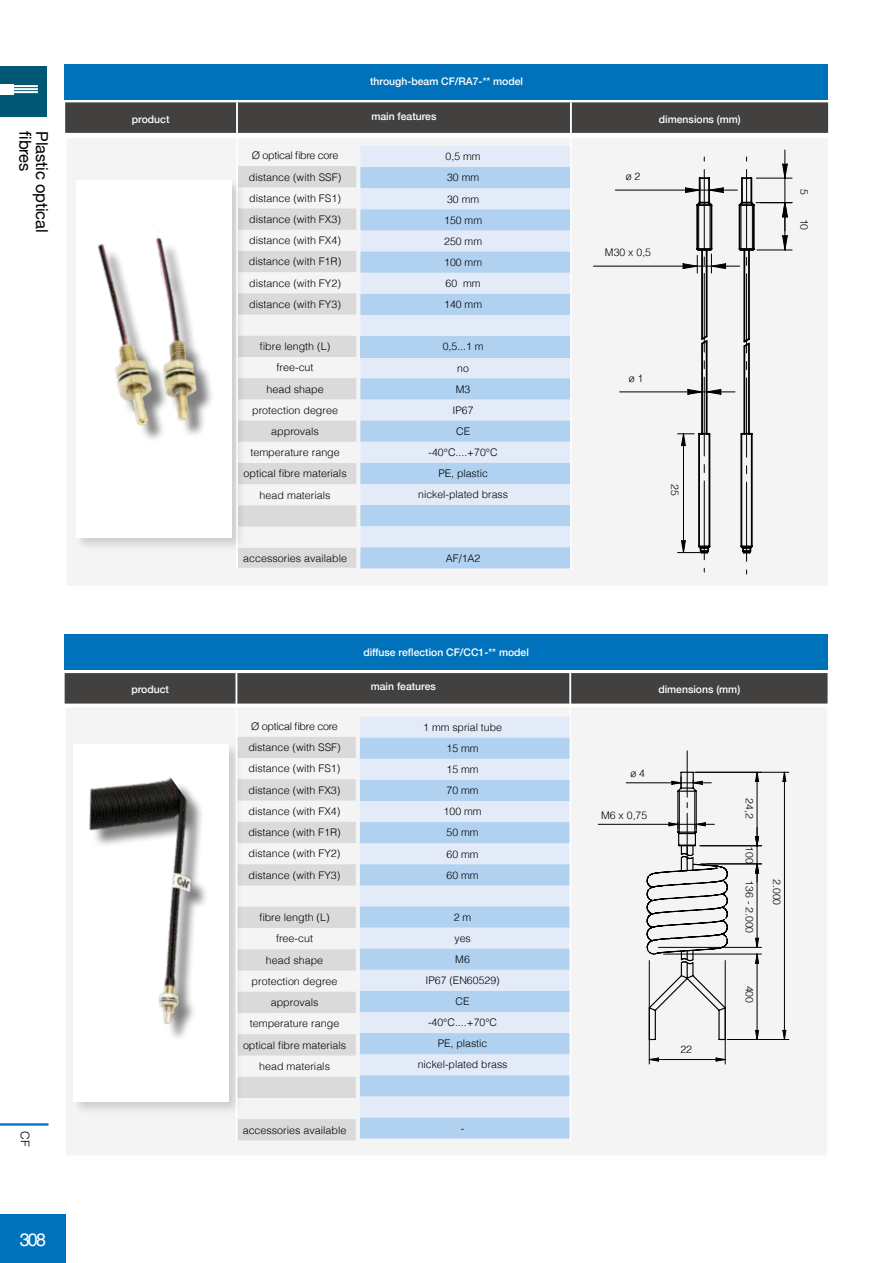
<style>
.page{position:relative;width:893px;height:1263px;background:#fff}
.page>*{position:absolute;margin:0;border:0;box-sizing:border-box;transform-origin:0 0}
.t1{font:18px "Helvetica";color:#fff}
.t2{font:16.5px "Helvetica Neue";letter-spacing:-.01em;color:#000}
.t3{font:300 12px "Helvetica";color:#000}
.t4{font:300 10.5px/21.1px "Helvetica";color:#000;text-align:center}
.t5{font:500 10.5px "Helvetica Neue";color:#fff}
</style>
<div class="page">
<div style="left:65px;top:137px;width:764px;height:450px;background:#f4f4f4;border:2px solid #fff"></div>
<div style="left:403px;top:146px;width:167px;height:21px;background:#e4ebf8"></div>
<svg style="left:403px;top:167px;width:167px;height:401px"></svg>
<div style="left:360px;top:336px;width:211px;height:21px;background:#b0d2f0"></div>
<div style="left:65px;top:64px;width:763px;height:35px;background:#0072bb"></div>
<div style="left:403px;top:102px;width:425px;height:31px;background:#424140"></div>
<hr style="left:570px;top:102px;width:2px;height:468px;background:#fff">
<svg style="left:593px;top:156px;width:200px;height:419px"></svg>
<hr style="left:760px;top:202px;width:32px;height:1px;background:#000">
<hr style="left:756px;top:178px;width:36px;height:1px;background:#000">
<hr style="left:784px;top:150px;width:1px;height:81px;background:#000">
<img style="left:0;top:64px;width:403px;height:571px">
<div style="left:64px;top:706px;width:765px;height:451px;background:#f4f4f4;border:2px solid #fff"></div>
<div style="left:360px;top:717px;width:210px;height:21px;background:#e4ebf8"></div>
<svg style="left:360px;top:738px;width:210px;height:400px;fill:#b0d2f0"></svg>
<svg style="left:238px;top:737px;width:118px;height:403px;fill:#dadada"></svg>
<div style="left:64px;top:635px;width:764px;height:35px;background:#0072bb"></div>
<div style="left:65px;top:673px;width:763px;height:30px;background:#424140"></div>
<div style="left:71px;top:742px;width:172px;height:374px;background:#000;opacity:.16"></div>
<div style="left:73px;top:744px;width:156px;height:357px;background:#fff"></div>
<hr style="left:236px;top:673px;width:1px;height:468px;background:#fff">
<hr style="left:570px;top:673px;width:1px;height:468px;background:#fff">
<hr style="left:64px;top:705px;width:765px;height:2px;background:#fff">
<svg style="left:598px;top:750px;width:191px;height:312px"></svg>
<hr style="left:649px;top:960px;width:1px;height:104px;background:#000">
<hr style="left:725px;top:960px;width:1px;height:104px;background:#000">
<hr style="left:649px;top:1059px;width:76px;height:1px;background:#000">
<img style="left:64px;top:740px;width:227px;height:297px">
<div style="left:0;top:67px;width:47px;height:50px;background:#005875"></div>
<div style="left:0;top:84px;width:14px;height:10px;background:#fff"></div>
<hr style="left:7px;top:88px;width:31px;height:2px;background:#fff">
<hr style="left:7px;top:85px;width:31px;height:2px;background:#fff">
<hr style="left:7px;top:91px;width:31px;height:2px;background:#fff">
<div style="left:0;top:1214px;width:66px;height:49px;background:#0072bb"></div>
<hr style="left:0;top:1123px;width:48px;height:2px;background:#0072bb">
<h2 class="t2" style="left:37px;top:131px;width:41px;rotate:90deg">fibres</h2>
<h2 class="t2" style="left:54px;top:131px;width:102px;rotate:90deg">Plastic optical</h2>
<p class="t3" style="left:35px;top:1131px;width:17px;rotate:90deg">CF</p>
<h1 class="t1" style="left:20px;top:1225px;width:28px">308</h1>
<p class="t5" style="left:370px;top:73px;width:154px">through-beam CF/RA7-** model</p>
<p class="t5" style="left:132px;top:111px;width:39px">product</p>
<p class="t5" style="left:371px;top:107px;width:67px">main features</p>
<p class="t5" style="left:659px;top:111px;width:83px">dimensions (mm)</p>
<p class="t4" style="left:249px;top:144px;width:94px;text-align:left">Ø optical fibre core distance (with SSF) distance (with FS1) distance (with FX3) distance (with FX4) distance (with F1R) distance (with FY2) distance (with FY3)</p>
<p class="t4" style="left:244px;top:335px;width:105px">fibre length (L) free-cut<br>head shape protection degree approvals temperature range optical fibre materials head materials</p>
<p class="t4" style="left:243px;top:546px;width:105px">accessories available</p>
<p class="t4" style="left:444px;top:145px;width:39px;text-align:left">0,5 mm<br>30 mm<br>30 mm<br>150 mm<br>250 mm<br>100 mm<br>60 mm<br>140 mm</p>
<p class="t4" style="left:418px;top:335px;width:91px">0,5...1 m<br>no<br>M3<br>IP67<br>CE<br>-40°C....+70°C<br>PE, plastic nickel-plated brass</p>
<p class="t4" style="left:446px;top:547px;width:36px">AF/1A2</p>
<p class="t4" style="left:626px;top:165px;width:16px">ø 2</p>
<p class="t4" style="left:605px;top:241px;width:48px">M30 x 0,5</p>
<p class="t4" style="left:629px;top:367px;width:16px">ø 1</p>
<p class="t4" style="left:686px;top:484px;width:13px;rotate:90deg">25</p>
<p class="t4" style="left:815px;top:189px;width:7px;rotate:90deg">5</p>
<p class="t4" style="left:815px;top:219px;width:13px;rotate:90deg">10</p>
<p class="t5" style="left:363px;top:644px;width:167px">diffuse reflection CF/CC1-** model</p>
<p class="t5" style="left:131px;top:681px;width:39px">product</p>
<p class="t5" style="left:371px;top:678px;width:67px">main features</p>
<p class="t5" style="left:658px;top:681px;width:83px">dimensions (mm)</p>
<p class="t4" style="left:248px;top:715px;width:94px;text-align:left">Ø optical fibre core distance (with SSF) distance (with FS1) distance (with FX3) distance (with FX4) distance (with F1R) distance (with FY2) distance (with FY3)</p>
<p class="t4" style="left:243px;top:906px;width:105px">fibre length (L) free-cut<br>head shape protection degree approvals temperature range optical fibre materials head materials</p>
<p class="t4" style="left:243px;top:1118px;width:105px">accessories available</p>
<p class="t4" style="left:423px;top:716px;width:80px">1 mm sprial tube<br>15 mm<br>15 mm<br>70 mm<br>100 mm<br>50 mm<br>60 mm<br>60 mm</p>
<p class="t4" style="left:418px;top:906px;width:91px">2 m<br>yes<br>M6<br>IP67 (EN60529)<br>CE<br>-40°C....+70°C<br>PE, plastic nickel-plated brass</p>
<p class="t4" style="left:461px;top:1117px;width:5px">-</p>
<p class="t4" style="left:630px;top:762px;width:16px">ø 4</p>
<p class="t4" style="left:601px;top:804px;width:48px">M6 x 0,75</p>
<p class="t4" style="left:680px;top:1038px;width:13px">22</p>
<p class="t4" style="left:761px;top:798px;width:22px;rotate:90deg">24,2</p>
<p class="t4" style="left:761px;top:846px;width:19px;rotate:90deg">100</p>
<p class="t4" style="left:761px;top:880px;width:55px;rotate:90deg">136 - 2.000</p>
<p class="t4" style="left:788px;top:879px;width:28px;rotate:90deg">2.000</p>
<p class="t4" style="left:761px;top:985px;width:19px;rotate:90deg">400</p>
</div>
